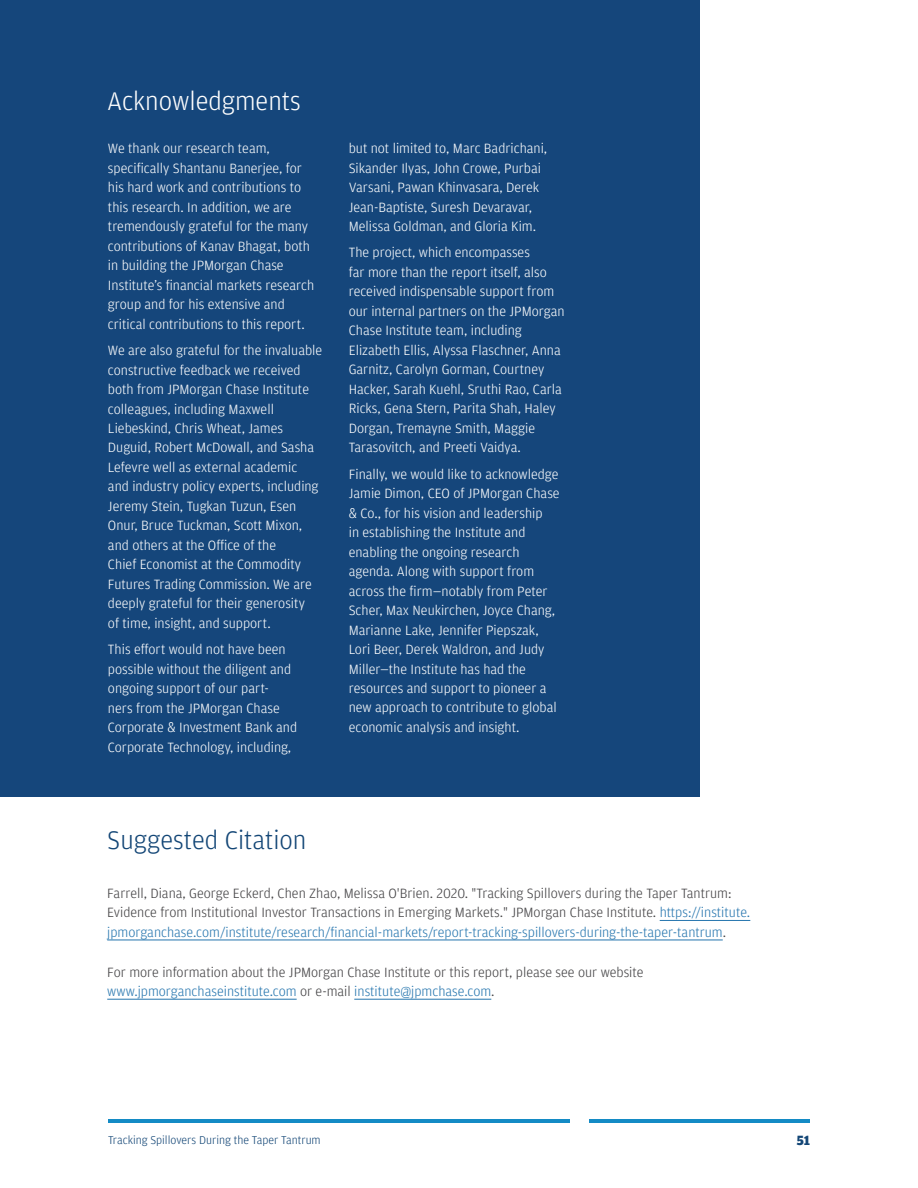
<style>
.page{position:relative;width:918px;height:1188px;background:#fff}
.page>*{position:absolute;margin:0;border:0;box-sizing:border-box;transform-origin:0 0}
.t1{font:300 27px "Amplitude";color:#134676}
.t2{font:300 27px "Amplitude";color:#fff}
.t3{font:300 14.25px/19.5px "Amplitude";color:#fff}
.t4{font:300 14.25px/19.5px "Amplitude";color:#414042}
.t5{font:900 14.25px "Amplitude";color:#134676}
.t6{font:300 12px "Amplitude";color:#134676}
.s1{color:#2575ae}
</style>
<div class="page">
<hr style="left:108px;top:1119px;width:461px;height:3px;background:#148bc5">
<hr style="left:590px;top:1119px;width:220px;height:3px;background:#148bc5">
<div style="left:0;top:0;width:700px;height:796px;background:#15467b"></div>
<hr style="left:660px;top:920px;width:90px;height:1px;background:#2575ae">
<hr style="left:107px;top:940px;width:616px;height:1px;background:#2575ae">
<hr style="left:107px;top:999px;width:190px;height:1px;background:#2575ae">
<hr style="left:354px;top:999px;width:137px;height:1px;background:#2575ae">
<h2 class="t2" style="left:107px;top:86px;width:195px">Acknowledgments</h2>
<p class="t3" style="left:108px;top:139px;width:208px">We thank our research team, specifically Shantanu Banerjee, for his hard work and contributions to this research. In addition, we are tremendously grateful for the many contributions of Kanav Bhagat, both in building the JPMorgan Chase Institute’s financial markets research group and for his extensive and critical contributions to this report.</p>
<p class="t3" style="left:108px;top:341px;width:216px">We are also grateful for the invaluable constructive feedback we received both from JPMorgan Chase Institute colleagues, including Maxwell Liebeskind, Chris Wheat, James Duguid, Robert McDowall, and Sasha Lefevre well as external academic<br>and industry policy experts, including Jeremy Stein, Tugkan Tuzun, Esen Onur, Bruce Tuckman, Scott Mixon, and others at the Office of the<br>Chief Economist at the Commodity Futures Trading Commission. We are deeply grateful for their generosity<br>of time, insight, and support.</p>
<p class="t3" style="left:108px;top:640px;width:191px">This effort would not have been possible without the diligent and ongoing support of our part-<br>ners from the JPMorgan Chase<br>Corporate &amp; Investment Bank and<br>Corporate Technology, including,</p>
<p class="t3" style="left:349px;top:139px;width:200px">but not limited to, Marc Badrichani, Sikander Ilyas, John Crowe, Purbai Varsani, Pawan Khinvasara, Derek Jean-Baptiste, Suresh Devaravar, Melissa Goldman, and Gloria Kim.</p>
<p class="t3" style="left:349px;top:243px;width:217px">The project, which encompasses<br>far more than the report itself, also received indispensable support from our internal partners on the JPMorgan Chase Institute team, including Elizabeth Ellis, Alyssa Flaschner, Anna Garnitz, Carolyn Gorman, Courtney Hacker, Sarah Kuehl, Sruthi Rao, Carla Ricks, Gena Stern, Parita Shah, Haley Dorgan, Tremayne Smith, Maggie Tarasovitch, and Preeti Vaidya.</p>
<p class="t3" style="left:349px;top:464px;width:212px">Finally, we would like to acknowledge Jamie Dimon, CEO of JPMorgan Chase &amp; Co., for his vision and leadership<br>in establishing the Institute and enabling the ongoing research agenda. Along with support from across the firm—notably from Peter Scher, Max Neukirchen, Joyce Chang, Marianne Lake, Jennifer Piepszak, Lori Beer, Derek Waldron, and Judy Miller—the Institute has had the resources and support to pioneer a new approach to contribute to global economic analysis and insight.</p>
<h2 class="t1" style="left:107px;top:825px;width:201px">Suggested Citation</h2>
<p class="t4" style="left:107px;top:884px;width:645px">Farrell, Diana, George Eckerd, Chen Zhao, Melissa O'Brien. 2020. "Tracking Spillovers during the Taper Tantrum:<br>Evidence from Institutional Investor Transactions in Emerging Markets." JPMorgan Chase Institute. <span class="s1">https://institute. jpmorganchase.com/institute/research/financial-markets/report-tracking-spillovers-during-the-taper-tantrum</span>.</p>
<p class="t4" style="left:107px;top:962px;width:538px">For more information about the JPMorgan Chase Institute or this report, please see our website <span class="s1">www.jpmorganchaseinstitute.com</span> or e-mail <span class="s1">institute@jpmchase.com</span>.</p>
<p class="t6" style="left:108px;top:1133px;width:214px">Tracking Spillovers During the Taper Tantrum</p>
<p class="t5" style="left:797px;top:1132px;width:15px">51</p>
</div>
